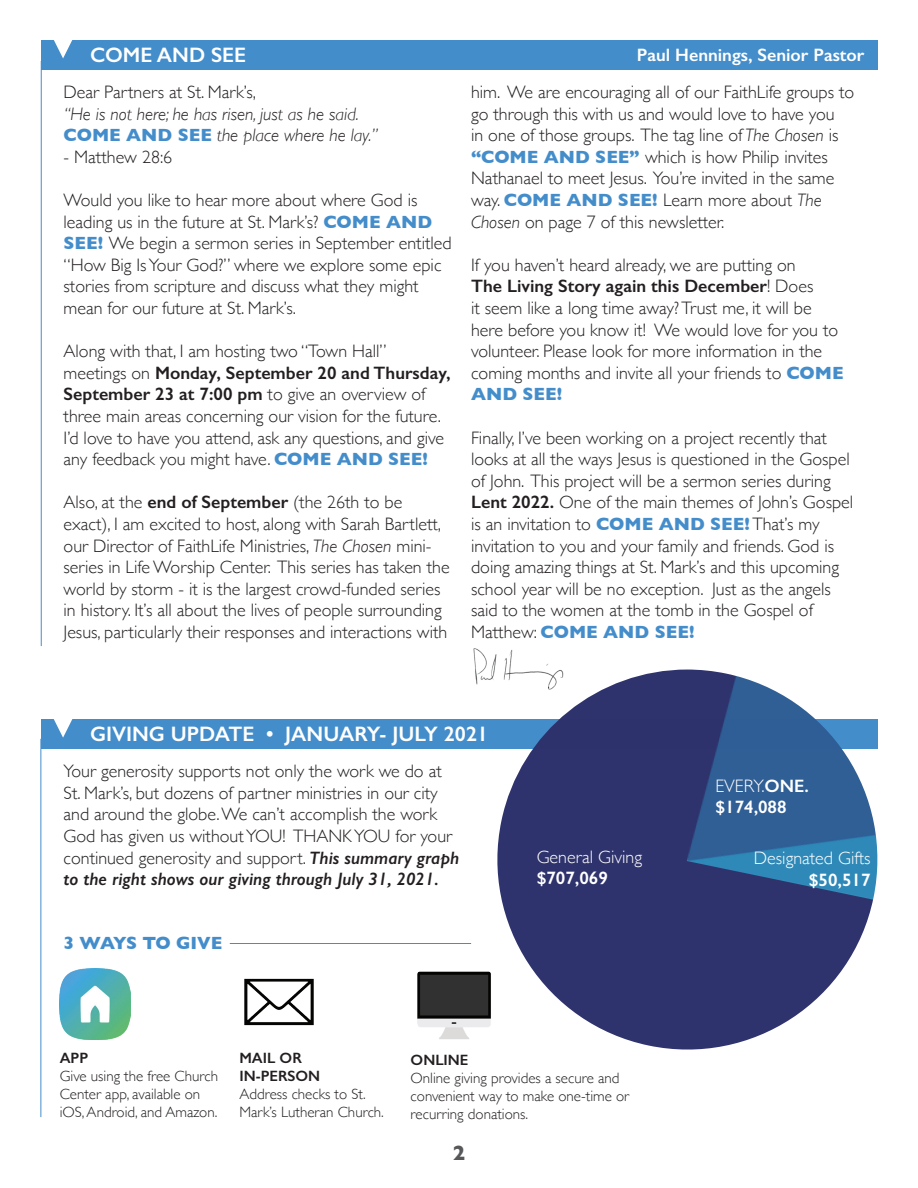
<style>
.page{position:relative;width:918px;height:1188px;background:#fff}
.page>*{position:absolute;margin:0;border:0;box-sizing:border-box;transform-origin:0 0}
.t1{font:600 21px "Gill Sans";color:#fff}
.t2{font:700 21px "Gill Sans";color:#57585a}
.t3{font:300 18px/21.6px "Gill Sans";color:#231f20}
.t4{font:italic 300 18px/21.6px "Gill Sans";color:#231f20}
.t5{font:600 18px/21.6px "Gill Sans";color:#fff}
.t6{font:300 18px "Gill Sans";color:#fff}
.t7{font:700 18px "Gill Sans";letter-spacing:-.03em;color:#448dcb}
.t8{font:300 15px/18px "Gill Sans";color:#231f20}
.t9{font:600 15px/18px "Gill Sans";color:#231f20}
.s1{font-weight:700;font-style:normal;color:#448dcb}
.s2{font-weight:700;color:#448dcb}
.s3{font-weight:600}
.s4{font-style:italic}
.s5{font-weight:600;font-style:italic}
.s6{font-weight:300}
</style>
<div class="page">
<hr style="left:41px;top:61px;width:1px;height:585px;background:#448dcb">
<div style="left:41px;top:40px;width:836px;height:30px;background:#448dcb"></div>
<svg style="left:54px;top:40px;width:19px;height:18px"></svg>
<img style="left:473px;top:648px;width:75px;height:37px">
<hr style="left:40px;top:739px;width:1px;height:378px;background:#448dcb">
<div style="left:41px;top:720px;width:836px;height:29px;background:#448dcb"></div>
<svg style="left:53px;top:719px;width:20px;height:19px"></svg>
<img style="left:480px;top:670px;width:398px;height:380px">
<img style="left:60px;top:969px;width:71px;height:71px">
<img style="left:244px;top:978px;width:70px;height:48px">
<img style="left:417px;top:965px;width:80px;height:85px">
<hr style="left:230px;top:943px;width:241px;height:1px;background:#448dcb">
<p class="t1" style="left:90px;top:42px;width:158px">COME AND SEE</p>
<p class="t5" style="left:637px;top:44px;width:229px">Paul Hennings, Senior Pastor</p>
<p class="t3" style="left:64px;top:80px;width:194px">Dear Partners at St. Mark’s,</p>
<p class="t4" style="left:64px;top:103px;width:316px">“He is not here; he has risen, just as he said.<br><span class="s1">COME AND SEE</span> the place where he lay.”</p>
<p class="t3" style="left:64px;top:145px;width:110px">- Matthew 28:6</p>
<p class="t3" style="left:64px;top:188px;width:390px">Would you like to hear more about where God is leading us in the future at St. Mark’s? <span class="s2">COME AND SEE!</span> We begin a sermon series in September entitled “How Big Is Your God?” where we explore some epic stories from scripture and discuss what they might mean for our future at St. Mark’s.</p>
<p class="t3" style="left:64px;top:340px;width:389px">Along with that, I am hosting two “Town Hall” meetings on <span class="s3">Monday, September 20 and Thursday, September 23 at 7:00 pm</span> to give an overview of three main areas concerning our vision for the future.<br>I’d love to have you attend, ask any questions, and give any feedback you might have. <span class="s2">COME AND SEE!</span></p>
<p class="t3" style="left:64px;top:491px;width:388px">Also, at the <span class="s3">end of September</span> (the 26th to be exact), I am excited to host, along with Sarah Bartlett, our Director of FaithLife Ministries, <span class="s4">The Chosen</span> mini&shy;series in Life Worship Center. This series has taken the world by storm - it is the largest crowd-funded series in history. It’s all about the lives of people surrounding Jesus, particularly their responses and interactions with</p>
<p class="t3" style="left:471px;top:80px;width:385px">him. We are encouraging all of our FaithLife groups to go through this with us and would love to have you<br>in one of those groups. The tag line of <span class="s4">The Chosen</span> is <span class="s2">“COME AND SEE”</span> which is how Philip invites Nathanael to meet Jesus. You’re invited in the same way. <span class="s2">COME AND SEE!</span> Learn more about <span class="s4">The Chosen</span> on page 7 of this newsletter.</p>
<p class="t3" style="left:471px;top:253px;width:374px">If you haven’t heard already, we are putting on<br><span class="s3">The Living Story again this December</span>! Does<br>it seem like a long time away? Trust me, it will be here before you know it! We would love for you to volunteer. Please look for more information in the coming months and invite all your friends to <span class="s2">COME AND SEE!</span></p>
<p class="t3" style="left:471px;top:426px;width:384px">Finally, I’ve been working on a project recently that looks at all the ways Jesus is questioned in the Gospel of John. This project will be a sermon series during <span class="s3">Lent 2022.</span> One of the main themes of John’s Gospel is an invitation to <span class="s2">COME AND SEE!</span> That’s my invitation to you and your family and friends. God is doing amazing things at St. Mark’s and this upcoming school year will be no exception. Just as the angels said to the women at the tomb in the Gospel of Matthew: <span class="s2">COME AND SEE!</span></p>
<p class="t1" style="left:90px;top:722px;width:400px">GIVING UPDATE • JANUARY- JULY 2021</p>
<p class="t3" style="left:64px;top:760px;width:397px">Your generosity supports not only the work we do at St. Mark’s, but dozens of partner ministries in our city and around the globe. We can’t accomplish the work God has given us without YOU! THANK YOU for your continued generosity and support. <span class="s5">This summary graph to the right shows our giving through July 31, 2021.</span></p>
<p class="t7" style="left:64px;top:929px;width:160px">3 WAYS TO GIVE</p>
<p class="t6" style="left:537px;top:843px;width:107px">General Giving</p>
<p class="t5" style="left:537px;top:867px;width:73px">$707,069</p>
<p class="t9" style="left:60px;top:1049px;width:30px">APP</p>
<p class="t8" style="left:60px;top:1066px;width:160px">Give using the free Church<br>Center app, available on iOS, Android, and Amazon.</p>
<p class="t9" style="left:239px;top:1049px;width:82px">MAIL OR<br>IN-PERSON</p>
<p class="t8" style="left:239px;top:1084px;width:146px">Address checks to St.<br>Mark’s Lutheran Church.</p>
<p class="t9" style="left:411px;top:1051px;width:59px">ONLINE</p>
<p class="t8" style="left:411px;top:1068px;width:220px">Online giving provides a secure and convenient way to make one-time or recurring donations.</p>
<p class="t2" style="left:453px;top:1136px;width:14px">2</p>
<p class="t5" style="left:715px;top:775px;width:95px"><span class="s6">EVERY.</span>ONE. $174,088</p>
<p class="t6" style="left:754px;top:844px;width:118px">Designated Gifts</p>
<p class="t5" style="left:809px;top:869px;width:63px">$50,517</p>
</div>
